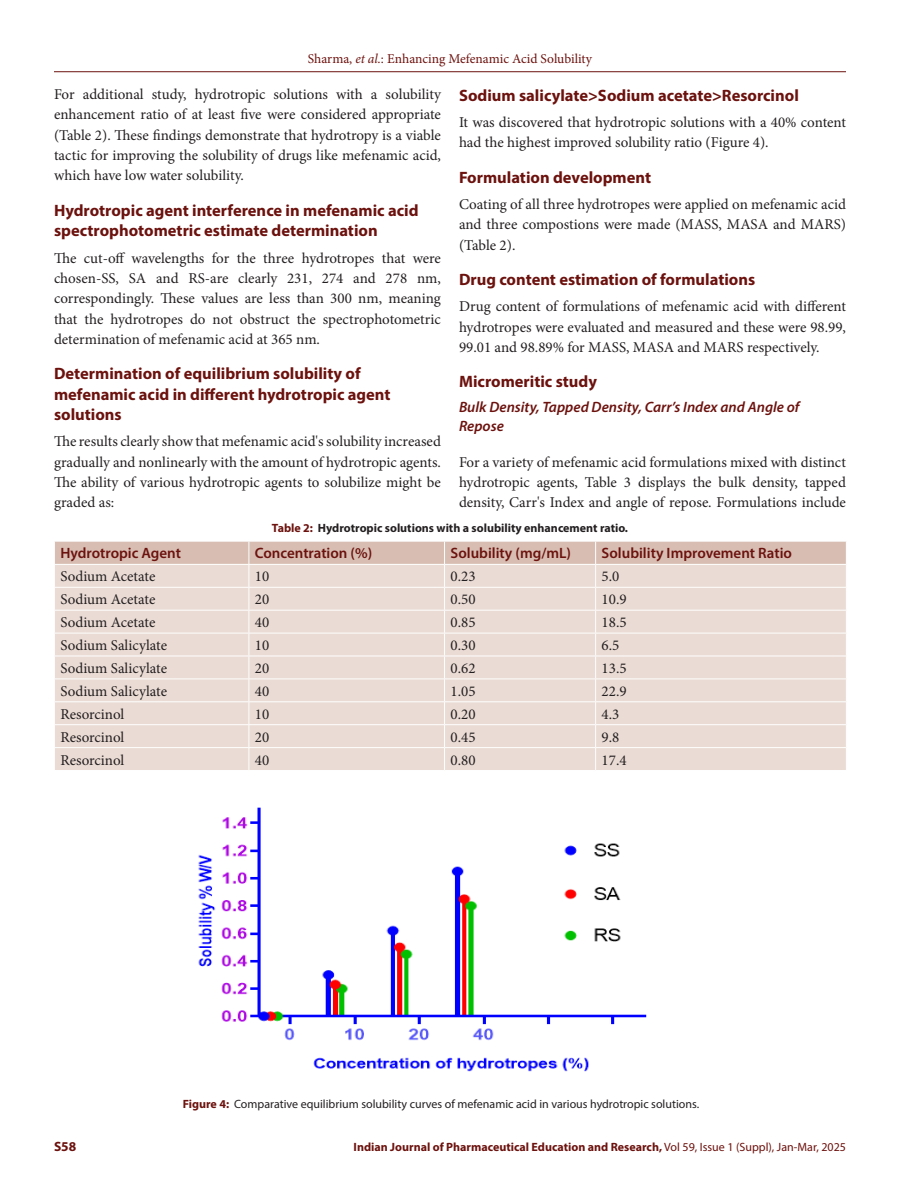
<style>
.page{position:relative;width:918px;height:1188px;background:#fff}
.page>*{position:absolute;margin:0;border:0;box-sizing:border-box;transform-origin:0 0}
.Heading_2{font:700 16.5px/20.4px "Myriad Pro";color:#6c120e}
.Body_text__FO{font:15px/20.4px "Minion Pro";color:#231f20;text-align:justify}
.Table_Body{font:15px "Minion Pro";color:#231f20}
.Body_text{font:15px/20.4px "Minion Pro";color:#231f20;text-align:justify}
.Table_Header{font:600 15px "Myriad Pro";color:#6c120e}
.Heading_3_after_head{font:italic 600 15px/18.9px "Myriad Pro";color:#6c120e}
.t1{font:13.5px "Minion Pro";letter-spacing:-.005em;color:#6c120e}
.t2{font:700 13.5px "Myriad Pro";color:#6c120e}
.FIG_Caption{font:12px "Myriad Pro";color:#231f20}
.t3{font:700 12px "Myriad Pro";color:#6c120e}
.Table_Caption{font:700 12px "Myriad Pro";color:#231f20}
.s1{font-style:italic}
.s2{color:#6c120e}
.s3{font-weight:700;color:#6c120e}
.s4{font-weight:400}
</style>
<div class="page">
<hr style="left:54px;top:71px;width:792px;height:1px;background:#6c120e">
<svg style="left:55px;top:541px;width:791px;height:229px"></svg>
<img style="left:198px;top:807px;width:449px;height:265px">
<p class="t1" style="left:308px;top:50px;width:286px">Sharma, <span class="s1">et al.</span>: Enhancing Mefenamic Acid Solubility</p>
<p class="Body_text__FO" style="left:54px;top:84px;width:389px">For additional study, hydrotropic solutions with a solubility enhancement ratio of at least five were considered appropriate (Table 2). These findings demonstrate that hydrotropy is a viable tactic for improving the solubility of drugs like mefenamic acid, which have low water solubility.</p>
<p class="Heading_2" style="left:54px;top:200px;width:366px">Hydrotropic agent interference in mefenamic acid spectrophotometric estimate determination</p>
<p class="Body_text__FO" style="left:54px;top:248px;width:389px">The cut-off wavelengths for the three hydrotropes that were chosen-SS, SA and RS-are clearly 231, 274 and 278 nm, correspondingly. These values are less than 300 nm, meaning that the hydrotropes do not obstruct the spectrophotometric determination of mefenamic acid at 365 nm.</p>
<p class="Heading_2" style="left:54px;top:363px;width:338px">Determination of equilibrium solubility of mefenamic acid in different hydrotropic agent solutions</p>
<p class="Body_text__FO" style="left:54px;top:431px;width:389px">The results clearly show that mefenamic acid's solubility increased gradually and nonlinearly with the amount of hydrotropic agents.<br>The ability of various hydrotropic agents to solubilize might be graded as:</p>
<p class="Heading_2" style="left:459px;top:84px;width:341px">Sodium salicylate&gt;Sodium acetate&gt;Resorcinol</p>
<p class="Body_text__FO" style="left:459px;top:112px;width:389px">It was discovered that hydrotropic solutions with a 40% content had the highest improved solubility ratio (Figure 4).</p>
<p class="Heading_2" style="left:459px;top:166px;width:194px">Formulation development</p>
<p class="Body_text__FO" style="left:459px;top:194px;width:389px">Coating of all three hydrotropes were applied on mefenamic acid and three compostions were made (MASS, MASA and MARS) (Table 2).</p>
<p class="Heading_2" style="left:459px;top:269px;width:298px">Drug content estimation of formulations</p>
<p class="Body_text__FO" style="left:459px;top:296px;width:389px">Drug content of formulations of mefenamic acid with different hydrotropes were evaluated and measured and these were 98.99, 99.01 and 98.89% for MASS, MASA and MARS respectively.</p>
<p class="Heading_2" style="left:459px;top:371px;width:140px">Micromeritic study</p>
<p class="Heading_3_after_head" style="left:459px;top:397px;width:342px">Bulk Density, Tapped Density, Carr’s Index and Angle of<br>Repose</p>
<p class="Body_text" style="left:459px;top:452px;width:389px">For a variety of mefenamic acid formulations mixed with distinct hydrotropic agents, Table 3 displays the bulk density, tapped density, Carr's Index and angle of repose. Formulations include</p>
<p class="Table_Caption" style="left:272px;top:520px;width:358px"><span class="s2">Table 2:</span> Hydrotropic solutions with a solubility enhancement ratio.</p>
<p class="Table_Header" style="left:60px;top:544px;width:122px">Hydrotropic Agent</p>
<p class="Table_Header" style="left:255px;top:544px;width:119px">Concentration (%)</p>
<p class="Table_Header" style="left:451px;top:544px;width:122px">Solubility (mg/mL)</p>
<p class="Table_Header" style="left:602px;top:544px;width:192px">Solubility Improvement Ratio</p>
<p class="Table_Body" style="left:60px;top:566px;width:97px">Sodium Acetate</p>
<p class="Table_Body" style="left:255px;top:566px;width:16px">10</p>
<p class="Table_Body" style="left:451px;top:566px;width:27px">0.23</p>
<p class="Table_Body" style="left:602px;top:566px;width:19px">5.0</p>
<p class="Table_Body" style="left:60px;top:589px;width:97px">Sodium Acetate</p>
<p class="Table_Body" style="left:255px;top:589px;width:16px">20</p>
<p class="Table_Body" style="left:451px;top:589px;width:27px">0.50</p>
<p class="Table_Body" style="left:602px;top:589px;width:27px">10.9</p>
<p class="Table_Body" style="left:60px;top:612px;width:97px">Sodium Acetate</p>
<p class="Table_Body" style="left:255px;top:612px;width:16px">40</p>
<p class="Table_Body" style="left:451px;top:612px;width:27px">0.85</p>
<p class="Table_Body" style="left:602px;top:612px;width:27px">18.5</p>
<p class="Table_Body" style="left:60px;top:635px;width:108px">Sodium Salicylate</p>
<p class="Table_Body" style="left:255px;top:635px;width:16px">10</p>
<p class="Table_Body" style="left:451px;top:635px;width:27px">0.30</p>
<p class="Table_Body" style="left:602px;top:635px;width:19px">6.5</p>
<p class="Table_Body" style="left:60px;top:658px;width:108px">Sodium Salicylate</p>
<p class="Table_Body" style="left:255px;top:658px;width:16px">20</p>
<p class="Table_Body" style="left:451px;top:658px;width:27px">0.62</p>
<p class="Table_Body" style="left:602px;top:658px;width:27px">13.5</p>
<p class="Table_Body" style="left:60px;top:681px;width:108px">Sodium Salicylate</p>
<p class="Table_Body" style="left:255px;top:681px;width:16px">40</p>
<p class="Table_Body" style="left:451px;top:681px;width:27px">1.05</p>
<p class="Table_Body" style="left:602px;top:681px;width:27px">22.9</p>
<p class="Table_Body" style="left:60px;top:704px;width:66px">Resorcinol</p>
<p class="Table_Body" style="left:255px;top:704px;width:16px">10</p>
<p class="Table_Body" style="left:451px;top:704px;width:27px">0.20</p>
<p class="Table_Body" style="left:602px;top:704px;width:19px">4.3</p>
<p class="Table_Body" style="left:60px;top:727px;width:66px">Resorcinol</p>
<p class="Table_Body" style="left:255px;top:727px;width:16px">20</p>
<p class="Table_Body" style="left:451px;top:727px;width:27px">0.45</p>
<p class="Table_Body" style="left:602px;top:727px;width:19px">9.8</p>
<p class="Table_Body" style="left:60px;top:750px;width:66px">Resorcinol</p>
<p class="Table_Body" style="left:255px;top:750px;width:16px">40</p>
<p class="Table_Body" style="left:451px;top:750px;width:27px">0.80</p>
<p class="Table_Body" style="left:602px;top:750px;width:27px">17.4</p>
<p class="FIG_Caption" style="left:183px;top:1096px;width:518px"><span class="s3">Figure 4:</span> Comparative equilibrium solubility curves of mefenamic acid in various hydrotropic solutions.</p>
<p class="t2" style="left:54px;top:1137px;width:24px">S58</p>
<p class="t3" style="left:354px;top:1139px;width:494px">Indian Journal of Pharmaceutical Education and Research, <span class="s4">Vol 59, Issue 1 (Suppl), Jan-Mar, 2025</span></p>
</div>
